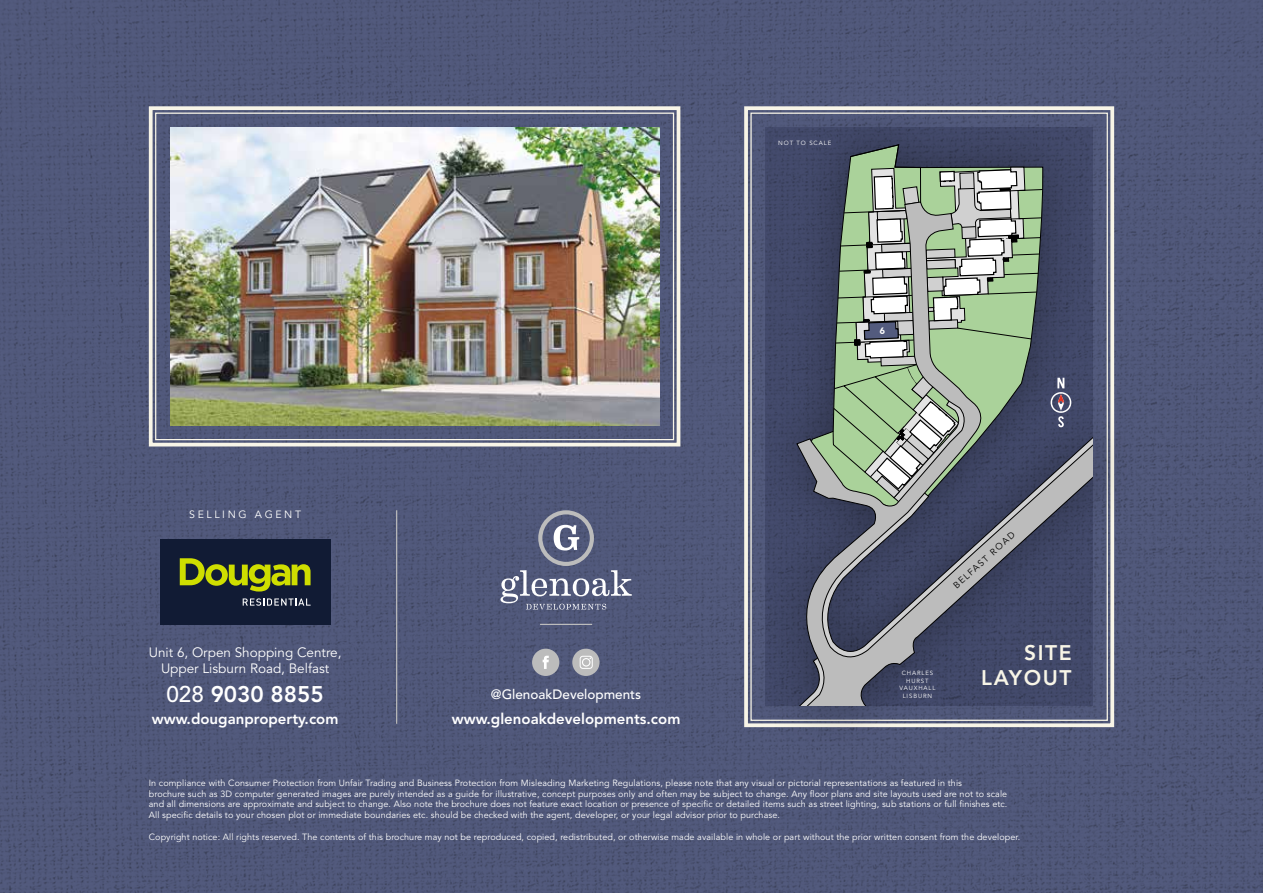
<style>
.page{position:relative;width:1263px;height:893px;background:#fff}
.page>*{position:absolute;margin:0;border:0;box-sizing:border-box;transform-origin:0 0}
.t1{font:800 22.5px "Avenir LT Std";color:#fff}
.t2{font:800 21px/25.2px "Avenir LT Std";letter-spacing:.075em;color:#f8f5e7;text-align:right}
.t3{font:800 15px "Avenir LT Std";color:#fff}
.t4{font:13.5px/16.2px "Avenir LT Std";color:#fff;text-align:center}
.t5{font:500 13.5px "Avenir LT Std";color:#fff}
.t6{font:10.5px "Avenir LT Std";letter-spacing:.25em;color:#fff}
.t7{font:9px/10.8px "Avenir LT Std";letter-spacing:.01em;color:#fff}
.t8{font:9px "Avenir LT Std";color:#000}
.t9{font:6px/7.5px "Avenir LT Std";letter-spacing:.15em;color:#fff;text-align:center}
.s1{font-weight:500}
</style>
<div class="page">
<img style="left:0;top:0;width:1263px;height:893px">
<svg style="left:147px;top:104px;width:535px;height:344px;background:#777d92"></svg>
<img style="left:170px;top:128px;width:489px;height:297px">
<div style="left:160px;top:540px;width:170px;height:85px;background:#111b34"></div>
<svg style="left:180px;top:558px;width:131px;height:33px"></svg>
<svg style="left:243px;top:598px;width:68px;height:8px"></svg>
<svg style="left:572px;top:649px;width:27px;height:27px"></svg>
<svg style="left:532px;top:649px;width:27px;height:27px"></svg>
<svg style="left:500px;top:510px;width:132px;height:100px;background:#676d8a"></svg>
<hr style="left:540px;top:624px;width:52px;height:1px;background:#bcbcbc">
<hr style="left:396px;top:510px;width:1px;height:214px;background:#bcbcbc">
<svg style="left:742px;top:104px;width:13px;height:625px;background:#9093a3"></svg>
<div style="left:755px;top:101px;width:385px;height:652px;background:#000;opacity:.35"></div>
<svg style="left:833px;top:145px;width:210px;height:57px;background:#536168"></svg>
<svg style="left:765px;top:202px;width:328px;height:504px;background:#555c71"></svg>
<svg style="left:1050px;top:378px;width:21px;height:49px"></svg>
<svg style="left:854px;top:167px;width:171px;height:336px;background:#a1b09f"></svg>
<p class="t9" style="left:778px;top:139px;width:55px">NOT TO SCALE</p>
<p class="t6" style="left:189px;top:509px;width:113px">SELLING AGENT</p>
<h3 class="t4" style="left:149px;top:645px;width:194px">Unit 6, Orpen Shopping Centre,<br>Upper Lisburn Road, Belfast</h3>
<h1 class="t1" style="left:166px;top:681px;width:159px"><span class="s1">028</span> 9030 8855</h1>
<h3 class="t3" style="left:152px;top:710px;width:188px">www.douganproperty.com</h3>
<h3 class="t5" style="left:491px;top:687px;width:152px">@GlenoakDevelopments</h3>
<h3 class="t3" style="left:452px;top:710px;width:230px">www.glenoakdevelopments.com</h3>
<p class="t8" style="left:951px;top:583px;width:81px;rotate:-42deg">BELFAST ROAD</p>
<p class="t9" style="left:899px;top:669px;width:38px">CHARLES<br>HURST<br>VAUXHALL<br>LISBURN</p>
<h2 class="t2" style="left:981px;top:640px;width:92px">SITE<br>LAYOUT</h2>
<p class="t7" style="left:149px;top:778px;width:860px">In compliance with Consumer Protection from Unfair Trading and Business Protection from Misleading Marketing Regulations, please note that any visual or pictorial representations as featured in this<br>brochure such as 3D computer generated images are purely intended as a guide for illustrative, concept purposes only and often may be subject to change. Any floor plans and site layouts used are not to scale and all dimensions are approximate and subject to change. Also note the brochure does not feature exact location or presence of specific or detailed items such as street lighting, sub stations or full finishes etc.<br>All specific details to your chosen plot or immediate boundaries etc. should be checked with the agent, developer, or your legal advisor prior to purchase.</p>
<p class="t7" style="left:149px;top:832px;width:873px">Copyright notice: All rights reserved. The contents of this brochure may not be reproduced, copied, redistributed, or otherwise made available in whole or part without the prior written consent from the developer.</p>
</div>
